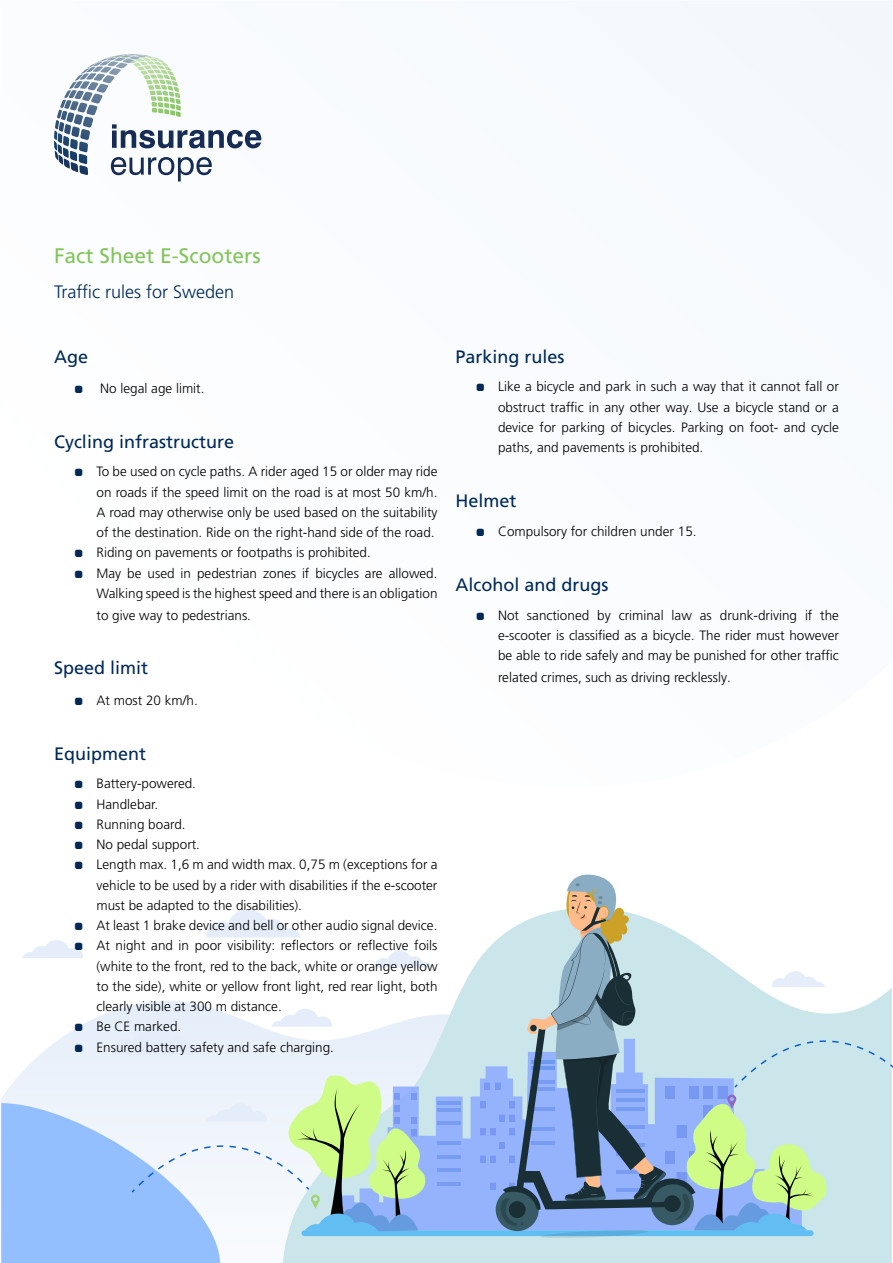
<style>
.page{position:relative;width:893px;height:1263px;background:#fff}
.page>*{position:absolute;margin:0;border:0;box-sizing:border-box;transform-origin:0 0}
.t1{font:21px "Frutiger LT Pro";color:#82c55b}
.t2{font:18px "Frutiger LT Pro";color:#002957}
.t3{font:300 18px "Frutiger LT Pro";color:#002957}
.t4{font:300 13.5px/20.2px "Frutiger LT Pro";color:#000;text-align:justify}
.s1{color:#002957}
</style>
<div class="page">
<svg style="left:0;top:1001px;width:283px;height:103px"></svg>
<svg style="left:283px;top:937px;width:609px;height:326px"></svg>
<svg style="left:375px;top:950px;width:57px;height:17px"></svg>
<svg style="left:339px;top:1020px;width:141px;height:210px;background:#c0d6f6"></svg>
<hr style="left:438px;top:1101px;width:23px;height:3px;background:#085fcc">
<hr style="left:438px;top:1108px;width:23px;height:3px;background:#085fcc">
<hr style="left:438px;top:1121px;width:23px;height:4px;background:#789cf2">
<hr style="left:438px;top:1142px;width:23px;height:3px;background:#085fcc">
<hr style="left:438px;top:1155px;width:23px;height:3px;background:#085fcc">
<hr style="left:438px;top:1169px;width:23px;height:3px;background:#085fcc">
<hr style="left:438px;top:1182px;width:23px;height:3px;background:#085fcc">
<div style="left:301px;top:1230px;width:512px;height:6px;background:#61bdf2;border-radius:3px"></div>
<div style="left:177px;top:1px;width:716px;height:196px;background:#f6f9fd"></div>
<svg style="left:206px;top:909px;width:95px;height:28px"></svg>
<svg style="left:23px;top:940px;width:60px;height:18px"></svg>
<svg style="left:271px;top:1009px;width:61px;height:18px"></svg>
<div style="left:112px;top:1027px;width:95px;height:28px;background:#e4edf9"></div>
<svg style="left:1px;top:1075px;width:425px;height:188px"></svg>
<svg style="left:480px;top:874px;width:413px;height:364px"></svg>
<svg style="left:54px;top:54px;width:207px;height:127px"></svg>
<h1 class="t1" style="left:54px;top:243px;width:208px">Fact Sheet E-Scooters</h1>
<h2 class="t3" style="left:54px;top:281px;width:182px">Traffic rules for Sweden</h2>
<h2 class="t2" style="left:54px;top:346px;width:36px">Age</h2>
<p class="t4" style="left:75px;top:378px;width:131px"><span class="s1">•</span> No legal age limit.</p>
<h2 class="t2" style="left:54px;top:431px;width:182px">Cycling infrastructure</h2>
<p class="t4" style="left:97px;top:462px;width:342px;text-indent:-21px"><span class="s1">•</span> To be used on cycle paths. A rider aged 15 or older may ride on roads if the speed limit on the road is at most 50 km/h.<br>A road may otherwise only be used based on the suitability of the destination. Ride on the right-hand side of the road.</p>
<p class="t4" style="left:75px;top:543px;width:297px"><span class="s1">•</span> Riding on pavements or footpaths is prohibited.</p>
<p class="t4" style="left:75px;top:563px;width:364px;text-align:right"><span class="s1">•</span> May be used in pedestrian zones if bicycles are allowed.<br>Walking speed is the highest speed and there is an obligation</p>
<p class="t4" style="left:97px;top:605px;width:156px">to give way to pedestrians.</p>
<h2 class="t2" style="left:54px;top:658px;width:96px">Speed limit</h2>
<p class="t4" style="left:75px;top:690px;width:124px"><span class="s1">•</span> At most 20 km/h.</p>
<h2 class="t2" style="left:54px;top:743px;width:94px">Equipment</h2>
<p class="t4" style="left:75px;top:774px;width:122px"><span class="s1">•</span> Battery-powered.</p>
<p class="t4" style="left:75px;top:794px;width:85px"><span class="s1">•</span> Handlebar.</p>
<p class="t4" style="left:75px;top:814px;width:112px"><span class="s1">•</span> Running board.</p>
<p class="t4" style="left:75px;top:834px;width:126px"><span class="s1">•</span> No pedal support.</p>
<p class="t4" style="left:97px;top:855px;width:342px;text-indent:-21px"><span class="s1">•</span> Length max. 1,6 m and width max. 0,75 m (exceptions for a vehicle to be used by a rider with disabilities if the e-scooter must be adapted to the disabilities).</p>
<p class="t4" style="left:75px;top:915px;width:364px"><span class="s1">•</span> At least 1 brake device and bell or other audio signal device.</p>
<p class="t4" style="left:97px;top:936px;width:342px;text-indent:-21px"><span class="s1">•</span> At night and in poor visibility: reflectors or reflective foils (white to the front, red to the back, white or orange yellow to the side), white or yellow front light, red rear light, both clearly visible at 300 m distance.</p>
<p class="t4" style="left:75px;top:1017px;width:108px"><span class="s1">•</span> Be CE marked.</p>
<p class="t4" style="left:75px;top:1037px;width:260px"><span class="s1">•</span> Ensured battery safety and safe charging.</p>
<h2 class="t2" style="left:455px;top:346px;width:111px">Parking rules</h2>
<p class="t4" style="left:498px;top:377px;width:342px;text-indent:-21px"><span class="s1">•</span> Like a bicycle and park in such a way that it cannot fall or obstruct traffic in any other way. Use a bicycle stand or a device for parking of bicycles. Parking on foot- and cycle paths, and pavements is prohibited.</p>
<h2 class="t2" style="left:455px;top:490px;width:63px">Helmet</h2>
<p class="t4" style="left:477px;top:521px;width:221px"><span class="s1">•</span> Compulsory for children under 15.</p>
<h2 class="t2" style="left:455px;top:574px;width:154px">Alcohol and drugs</h2>
<p class="t4" style="left:498px;top:605px;width:342px;text-indent:-21px"><span class="s1">•</span> Not sanctioned by criminal law as drunk-driving if the e-scooter is classified as a bicycle. The rider must however be able to ride safely and may be punished for other traffic</p>
<p class="t4" style="left:498px;top:667px;width:234px">related crimes, such as driving recklessly.</p>
</div>
